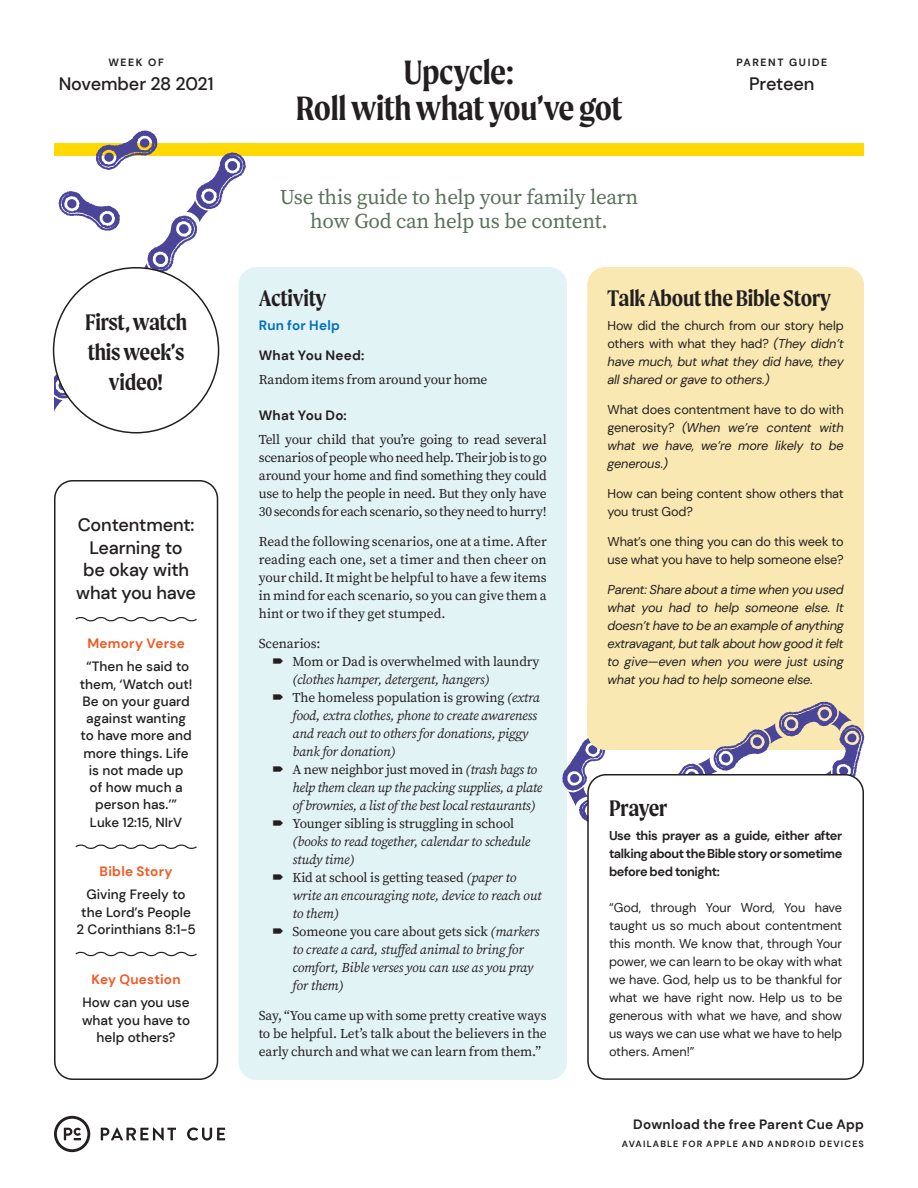
<style>
.page{position:relative;width:918px;height:1188px;background:#fff}
.page>*{position:absolute;margin:0;border:0;box-sizing:border-box;transform-origin:0 0}
.t1{font:600 36px/36px "Moret";letter-spacing:-.015em;color:#231f20;text-align:center}
.t2{font:600 24px/30px "Moret";letter-spacing:-.01em;color:#231f20;text-align:center}
.t3{font:21px/24px "Source Serif Pro";letter-spacing:-.01em;color:#5a715c;text-align:center}
.t4{font:500 18px/22.5px "DM Sans";letter-spacing:-.01em;color:#231f20;text-align:center}
.t5{font:13.5px/18px "Source Serif Pro";letter-spacing:-.01em;color:#231f20;text-align:justify}
.t6{font:italic 13.5px/18px "Source Serif Pro";letter-spacing:-.01em;color:#231f20}
.t7{font:500 13.5px/17.2px "DM Sans";color:#231f20;text-align:center}
.t8{font:700 13.5px "DM Sans";letter-spacing:.015em;color:#231f20}
.t9{font:700 13.5px "DM Sans";letter-spacing:.02em;color:#f15921}
.t10{font:700 13.5px "DM Sans";letter-spacing:.02em;color:#0071bb}
.t11{font:500 13.2px "DM Sans";color:#231f20}
.t12{font:italic 12.75px/18px "DM Sans";letter-spacing:-.01em;color:#231f20;text-align:justify}
.t13{font:12.75px/18px "DM Sans";letter-spacing:-.01em;color:#231f20}
.t14{font:700 12.75px/18px "DM Sans";letter-spacing:-.035em;color:#231f20;text-align:justify}
.t15{font:700 10.5px "DM Sans";letter-spacing:.15em;color:#231f20}
.t16{font:700 9px "DM Sans";letter-spacing:.13em;color:#231f20}
.s1{font-style:normal}
</style>
<div class="page">
<div style="left:54px;top:144px;width:810px;height:12px;background:#ffd900"></div>
<svg style="left:101px;top:1127px;width:75px;height:14px"></svg>
<svg style="left:187px;top:1127px;width:38px;height:14px"></svg>
<svg style="left:54px;top:1116px;width:36px;height:36px"></svg>
<svg style="left:75px;top:617px;width:122px;height:5px"></svg>
<svg style="left:75px;top:844px;width:122px;height:5px"></svg>
<svg style="left:75px;top:951px;width:122px;height:6px"></svg>
<div style="left:54px;top:480px;width:164px;height:600px;border:2px solid #231f20;border-radius:18px"></div>
<div style="left:587px;top:267px;width:277px;height:483px;background:#f9e8b1;border-radius:18px"></div>
<div style="left:239px;top:267px;width:328px;height:813px;background:#e2f3f6;border-radius:18px"></div>
<svg style="left:562px;top:702px;width:302px;height:120px"></svg>
<div style="left:588px;top:775px;width:275px;height:304px;background:#fff;border-radius:18px"></div>
<div style="left:587px;top:774px;width:277px;height:306px;border:2px solid #231f20;border-radius:18px"></div>
<svg style="left:52px;top:130px;width:194px;height:282px"></svg>
<div style="left:587px;top:690px;width:60px;height:60px;background:#f9e8b1;border-radius:18px"></div>
<p class="t15" style="left:108px;top:56px;width:57px">WEEK OF</p>
<h3 class="t4" style="left:59px;top:72px;width:156px">November 28 2021</h3>
<h2 class="t2" style="left:85px;top:307px;width:104px">First, watch this week’s video!</h2>
<h3 class="t4" style="left:76px;top:514px;width:121px">Contentment:<br>Learning to<br>be okay with what you have</h3>
<p class="t9" style="left:87px;top:635px;width:99px">Memory Verse</p>
<p class="t7" style="left:80px;top:658px;width:114px">“Then he said to them, ‘Watch out!<br>Be on your guard against wanting to have more and more things. Life is not made up<br>of how much a person has.’”</p>
<p class="t11" style="left:90px;top:814px;width:94px">Luke 12:15, NIrV</p>
<p class="t9" style="left:100px;top:863px;width:75px">Bible Story</p>
<p class="t7" style="left:76px;top:886px;width:121px">Giving Freely to the Lord’s People<br>2 Corinthians 8:1-5</p>
<p class="t9" style="left:92px;top:971px;width:90px">Key Question</p>
<p class="t7" style="left:82px;top:994px;width:110px">How can you use what you have to help others?</p>
<h1 class="t1" style="left:296px;top:54px;width:328px">Upcycle:<br>Roll with what you’ve got</h1>
<h3 class="t3" style="left:280px;top:185px;width:360px">Use this guide to help your family learn how God can help us be content.</h3>
<p class="t15" style="left:736px;top:56px;width:92px">PARENT GUIDE</p>
<h3 class="t4" style="left:749px;top:72px;width:67px">Preteen</h3>
<h2 class="t2" style="left:259px;top:283px;width:69px">Activity</h2>
<p class="t10" style="left:259px;top:317px;width:83px">Run for Help</p>
<p class="t8" style="left:259px;top:347px;width:107px">What You Need:</p>
<p class="t5" style="left:259px;top:370px;width:230px">Random items from around your home</p>
<p class="t8" style="left:259px;top:407px;width:90px">What You Do:</p>
<p class="t5" style="left:259px;top:431px;width:290px">Tell your child that you’re going to read several scenarios of people who need help. Their job is to go around your home and find something they could use to help the people in need. But they only have 30 seconds for each scenario, so they need to hurry!</p>
<p class="t5" style="left:259px;top:532px;width:290px">Read the following scenarios, one at a time. After reading each one, set a timer and then cheer on your child. It might be helpful to have a few items in mind for each scenario, so you can give them a hint or two if they get stumped.</p>
<p class="t5" style="left:293px;top:634px;width:248px;text-indent:-34px">Scenarios:<br>Mom or Dad is overwhelmed with laundry</p>
<p class="t6" style="left:293px;top:670px;width:251px">(clothes hamper, detergent, hangers)<br><span class="s1">The homeless population is growing</span> (extra food, extra clothes, phone to create awareness and reach out to others for donations, piggy bank for donation)<br><span class="s1">A new neighbor just moved in</span> (trash bags to help them clean up the packing supplies, a plate of brownies, a list of the best local restaurants)</p>
<p class="t5" style="left:293px;top:814px;width:223px">Younger sibling is struggling in school</p>
<p class="t6" style="left:293px;top:832px;width:251px">(books to read together, calendar to schedule study time)<br><span class="s1">Kid at school is getting teased</span> (paper to write an encouraging note, device to reach out to them)<br><span class="s1">Someone you care about gets sick</span> (markers to create a card, stuffed animal to bring for comfort, Bible verses you can use as you pray for them)</p>
<p class="t5" style="left:259px;top:1006px;width:289px">Say, “You came up with some pretty creative ways to be helpful. Let’s talk about the believers in the early church and what we can learn from them.”</p>
<h2 class="t2" style="left:608px;top:283px;width:225px">Talk About the Bible Story</h2>
<p class="t12" style="left:608px;top:316px;width:238px"><span class="s1">How did the church from our story help others with what they had?</span> (They didn’t have much, but what they did have, they all shared or gave to others.)</p>
<p class="t12" style="left:608px;top:401px;width:238px"><span class="s1">What does contentment have to do with generosity?</span> (When we’re content with what we have, we’re more likely to be generous.)</p>
<p class="t13" style="left:608px;top:485px;width:238px">How can being content show others that you trust God?</p>
<p class="t13" style="left:608px;top:533px;width:238px">What’s one thing you can do this week to use what you have to help someone else?</p>
<p class="t12" style="left:608px;top:581px;width:238px">Parent: Share about a time when you used what you had to help someone else. It doesn’t have to be an example of anything extravagant, but talk about how good it felt to give—even when you were just using what you had to help someone else.</p>
<h2 class="t2" style="left:609px;top:793px;width:60px">Prayer</h2>
<p class="t14" style="left:609px;top:827px;width:235px">Use this prayer as a guide, either after talking about the Bible story or sometime before bed tonight:</p>
<p class="t13" style="left:609px;top:899px;width:235px;text-align:justify">“God, through Your Word, You have taught us so much about contentment this month. We know that, through Your power, we can learn to be okay with what we have. God, help us to be thankful for what we have right now. Help us to be generous with what we have, and show us ways we can use what we have to help others. Amen!”</p>
<p class="t8" style="left:633px;top:1116px;width:232px">Download the free Parent Cue App</p>
<p class="t16" style="left:622px;top:1138px;width:244px">AVAILABLE FOR APPLE AND ANDROID DEVICES</p>
</div>
